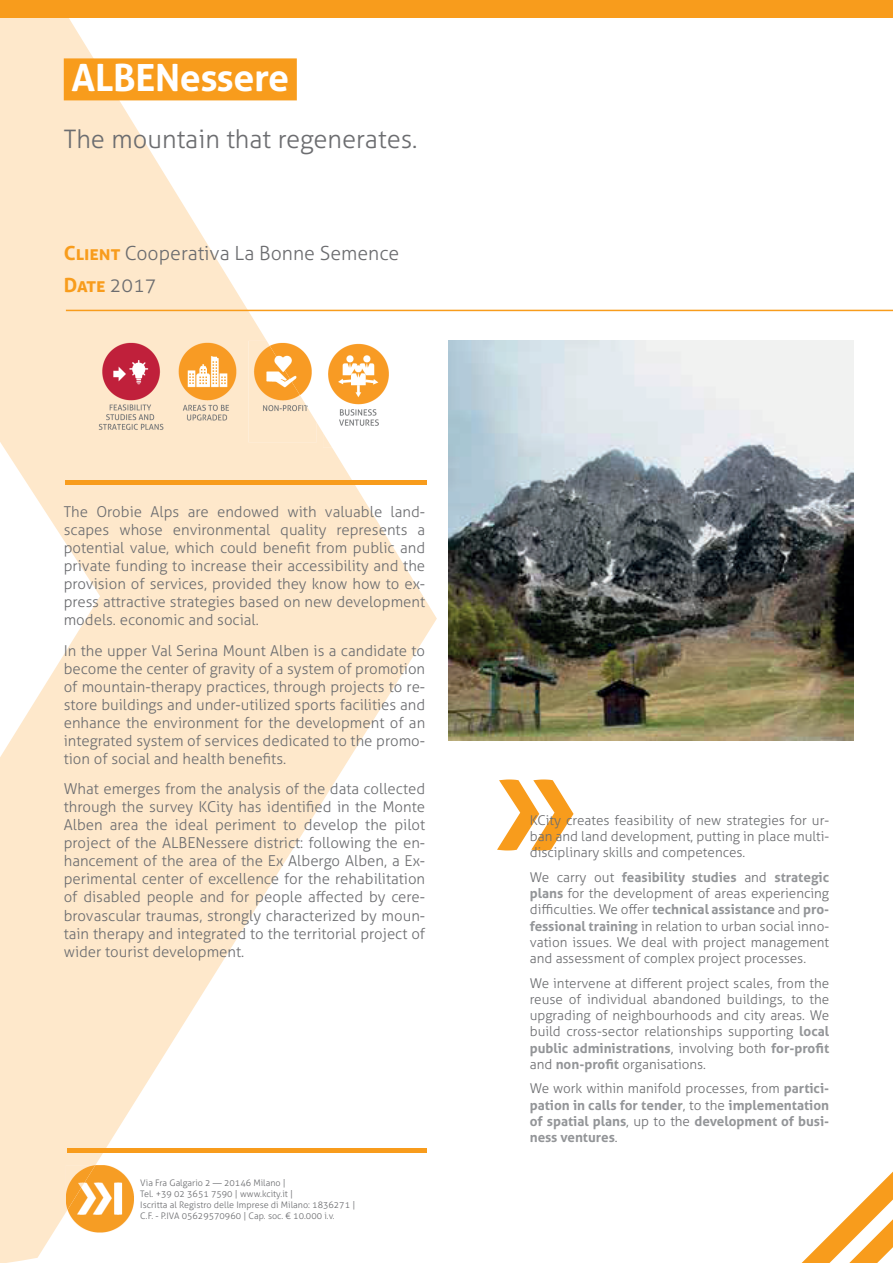
<style>
.page{position:relative;width:893px;height:1263px;background:#fff}
.page>*{position:absolute;margin:0;border:0;box-sizing:border-box;transform-origin:0 0}
.t1{font:700 37.5px "Aller";letter-spacing:-.01em;color:#fff}
.t2{font:300 25.5px "Aller";color:#6c6d70}
.t3{font:300 19.5px/32px "Aller";color:#6c6d70}
.t4{font:300 15px/18px "Aller";color:#6c6d70;text-align:justify}
.t5{font:300 13.5px/16.2px "Aller";color:#6c6d70;text-align:justify}
.t6{font:700 13.5px/16.2px "Aller";color:#939598;text-align:justify}
.t7{font:300 9px/10.8px "Aller";color:#6c6d70}
.s1{font-weight:700;color:#f89c1c}
.s2{font-weight:700;color:#939598}
.s3{font-weight:300;color:#6c6d70}
</style>
<div class="page">
<svg style="left:497px;top:779px;width:77px;height:71px"></svg>
<svg style="left:0;top:8px;width:437px;height:1255px;fill:#fee8cb"></svg>
<svg style="left:801px;top:1171px;width:92px;height:92px"></svg>
<img style="left:66px;top:1165px;width:69px;height:68px">
<img style="left:66px;top:1165px;width:29px;height:47px">
<div style="left:67px;top:480px;width:360px;height:5px;background:#f89c1c"></div>
<div style="left:67px;top:1148px;width:360px;height:5px;background:#f89c1c"></div>
<hr style="left:66px;top:310px;width:827px;height:1px;background:#f89c1c">
<div style="left:1px;top:0;width:892px;height:18px;background:#f89c1c"></div>
<div style="left:65px;top:480px;width:359px;height:5px;background:#f89c1c"></div>
<img style="left:96px;top:341px;width:69px;height:101px">
<img style="left:172px;top:341px;width:69px;height:101px">
<img style="left:248px;top:341px;width:69px;height:101px">
<img style="left:323px;top:341px;width:71px;height:107px">
<img style="left:323px;top:433px;width:9px;height:15px">
<div style="left:64px;top:58px;width:233px;height:42px;background:#f89c1c"></div>
<img style="left:448px;top:341px;width:405px;height:399px">
<h1 class="t1" style="left:72px;top:55px;width:219px">ALBENessere</h1>
<h2 class="t2" style="left:64px;top:123px;width:355px">The mountain that regenerates.</h2>
<h3 class="t3" style="left:64px;top:237px;width:337px"><span class="s1">CLIENT</span> Cooperativa La Bonne Semence<br><span class="s1">DATE</span> 2017</h3>
<p class="t4" style="left:64px;top:503px;width:363px">The Orobie Alps are endowed with valuable land&shy;scapes whose environmental quality represents a potential value, which could benefit from public and private funding to increase their accessibility and the provision of services, provided they know how to ex&shy;press attractive strategies based on new development models. economic and social.</p>
<p class="t4" style="left:64px;top:641px;width:363px">In the upper Val Serina Mount Alben is a candidate to become the center of gravity of a system of promotion of mountain-therapy practices, through projects to re&shy;store buildings and under-utilized sports facilities and enhance the environment for the development of an integrated system of services dedicated to the promo&shy;tion of social and health benefits.</p>
<p class="t4" style="left:64px;top:780px;width:363px">What emerges from the analysis of the data collected through the survey KCity has identified in the Monte Alben area the ideal periment to develop the pilot project of the ALBENessere district: following the en&shy;hancement of the area of the Ex Albergo Alben, a Ex&shy;perimental center of excellence for the rehabilitation of disabled people and for people affected by cere&shy;brovascular traumas, strongly characterized by moun&shy;tain therapy and integrated to the territorial project of wider tourist development.</p>
<p class="t7" style="left:140px;top:1178px;width:216px">Via Fra Galgario 2 — 20146 Milano |<br>Tel. +39 02 3651 7590 | www.kcity.it |<br>Iscritta al Registro delle Imprese di Milano: 1836271 | C.F. - P.IVA 05629570960 | Cap. soc. € 10.000 i.v.</p>
<p class="t5" style="left:530px;top:812px;width:301px">KCity creates feasibility of new strategies for ur&shy;ban and land development, putting in place multi&shy;disciplinary skills and competences.</p>
<p class="t5" style="left:530px;top:869px;width:301px">We carry out <span class="s2">feasibility studies</span> and <span class="s2">strategic plans</span> for the development of areas experiencing difficulties. We offer <span class="s2">technical assistance</span> and <span class="s2">pro&shy;fessional training</span> in relation to urban social inno&shy;vation issues. We deal with project management and assessment of complex project processes.</p>
<p class="t5" style="left:530px;top:975px;width:301px">We intervene at different project scales, from the reuse of individual abandoned buildings, to the upgrading of neighbourhoods and city areas. We build cross-sector relationships supporting <span class="s2">local public administrations</span>, involving both <span class="s2">for-profit </span>and <span class="s2">non-profit</span> organisations.</p>
<p class="t6" style="left:530px;top:1080px;width:301px"><span class="s3">We work within manifold processes, from</span> partici&shy;pation in calls for tender<span class="s3">, to the</span> implementation of spatial plans<span class="s3">, up to the</span> development of busi&shy;ness ventures<span class="s3">.</span></p>
</div>
